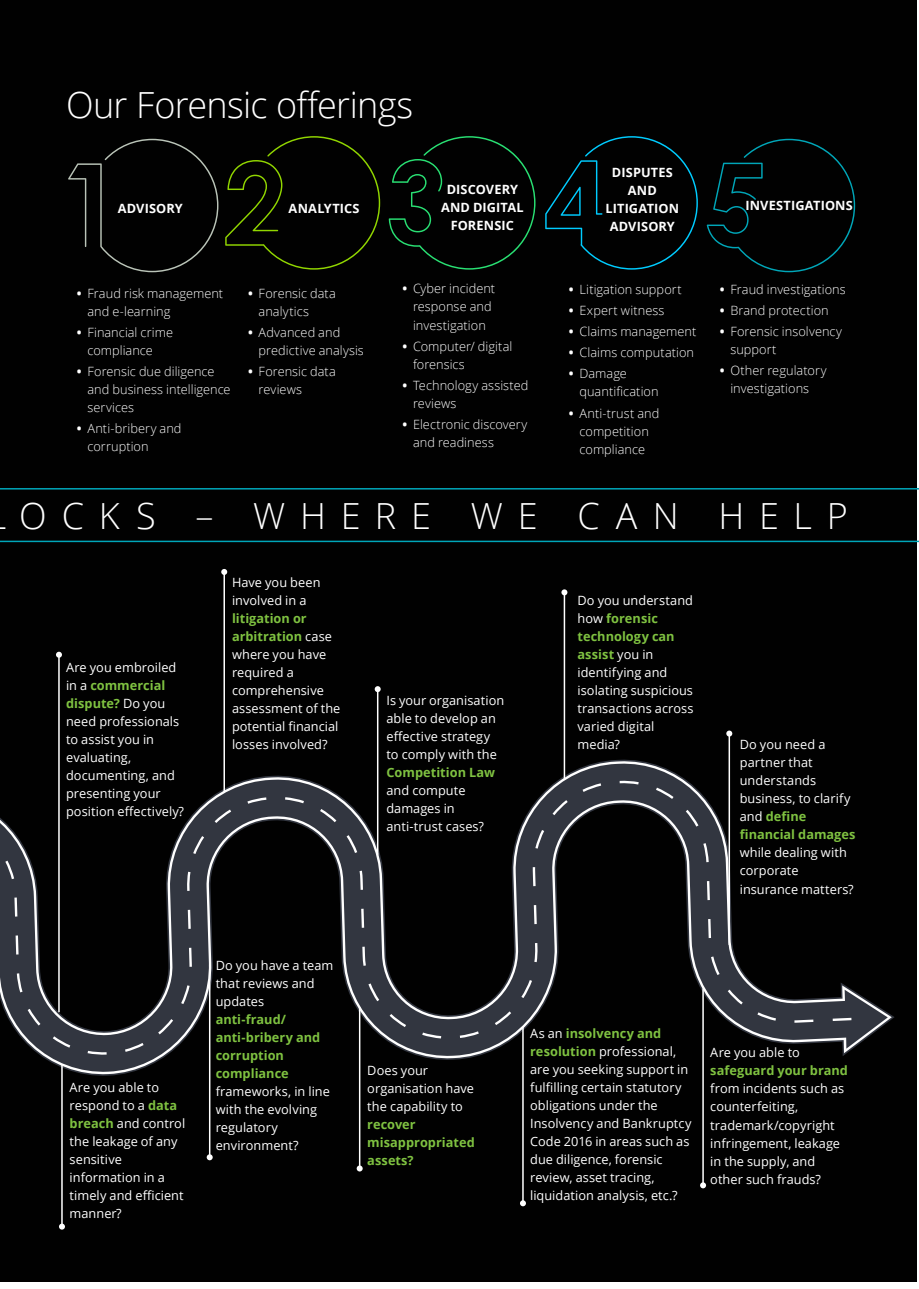
<style>
.page{position:relative;width:919px;height:1289px;background:#fff}
.page>*{position:absolute;margin:0;border:0;box-sizing:border-box;transform-origin:0 0}
.t1{font:300 36px "Open Sans";letter-spacing:-.02em;color:#fff}
.t2{font:300 36px "Open Sans";letter-spacing:.415em;color:#fff}
.t3{font:12.75px/18px "Open Sans";letter-spacing:.005em;color:#fff}
.t4{font:300 12.75px/18px "Open Sans";letter-spacing:.005em;color:#fff}
.t5{font:700 12.75px/18px "Open Sans";color:#7fc241}
.t6{font:700 12.75px/18px "Open Sans";letter-spacing:.01em;color:#fff;text-align:center}
.s1{font-weight:700}
.s2{font-weight:700;color:#7fc241}
</style>
<div class="page">
<div style="left:0;top:0;width:916px;height:1280px;background:#010101"></div>
<svg style="left:39px;top:761px;width:848px;height:313px"></svg>
<svg style="left:0;top:780px;width:813px;height:274px"></svg>
<svg style="left:832px;top:1017px;width:19px;height:4px"></svg>
<hr style="left:58px;top:654px;width:2px;height:358px;background:#fff">
<svg style="left:56px;top:651px;width:6px;height:6px"></svg>
<hr style="left:223px;top:572px;width:2px;height:220px;background:#fff">
<svg style="left:221px;top:569px;width:6px;height:6px"></svg>
<hr style="left:563px;top:592px;width:2px;height:187px;background:#fff">
<svg style="left:561px;top:589px;width:6px;height:6px"></svg>
<hr style="left:728px;top:733px;width:2px;height:211px;background:#fff">
<svg style="left:726px;top:730px;width:6px;height:6px"></svg>
<hr style="left:377px;top:689px;width:1px;height:165px;background:#fff">
<svg style="left:374px;top:686px;width:6px;height:6px"></svg>
<hr style="left:61px;top:1063px;width:2px;height:163px;background:#fff">
<svg style="left:59px;top:1223px;width:6px;height:6px"></svg>
<hr style="left:209px;top:964px;width:1px;height:193px;background:#fff">
<svg style="left:207px;top:1154px;width:6px;height:6px"></svg>
<hr style="left:359px;top:1006px;width:1px;height:162px;background:#fff">
<svg style="left:356px;top:1165px;width:6px;height:6px"></svg>
<hr style="left:522px;top:1026px;width:1px;height:177px;background:#fff">
<svg style="left:520px;top:1200px;width:6px;height:6px"></svg>
<hr style="left:702px;top:988px;width:1px;height:197px;background:#fff">
<svg style="left:700px;top:1182px;width:6px;height:6px"></svg>
<hr style="left:0;top:488px;width:918px;height:1px;background:#00a6b9">
<hr style="left:0;top:540px;width:918px;height:2px;background:#00a6b9">
<svg style="left:225px;top:136px;width:155px;height:134px"></svg>
<svg style="left:706px;top:139px;width:149px;height:133px"></svg>
<svg style="left:68px;top:139px;width:150px;height:133px"></svg>
<svg style="left:545px;top:136px;width:152px;height:134px"></svg>
<svg style="left:388px;top:136px;width:147px;height:134px"></svg>
<h1 class="t1" style="left:66px;top:80px;width:348px">Our Forensic offerings</h1>
<p class="t6" style="left:118px;top:199px;width:67px">ADVISORY</p>
<p class="t6" style="left:605px;top:163px;width:75px">DISPUTES<br>AND<br>LITIGATION<br>ADVISORY</p>
<p class="t6" style="left:441px;top:180px;width:84px">DISCOVERY<br>AND DIGITAL<br>FORENSIC</p>
<p class="t6" style="left:288px;top:199px;width:72px">ANALYTICS</p>
<p class="t6" style="left:745px;top:196px;width:109px">INVESTIGATIONS</p>
<p class="t4" style="left:87px;top:284px;width:137px;text-indent:-11px"><span class="s1">•</span> Fraud risk management and e-learning</p>
<p class="t4" style="left:87px;top:323px;width:87px;text-indent:-11px"><span class="s1">•</span> Financial crime compliance</p>
<p class="t4" style="left:87px;top:362px;width:145px;text-indent:-11px"><span class="s1">•</span> Forensic due diligence and business intelligence services</p>
<p class="t4" style="left:87px;top:419px;width:96px;text-indent:-11px"><span class="s1">•</span> Anti-bribery and corruption</p>
<p class="t4" style="left:258px;top:284px;width:79px;text-indent:-11px"><span class="s1">•</span> Forensic data analytics</p>
<p class="t4" style="left:258px;top:323px;width:107px;text-indent:-11px"><span class="s1">•</span> Advanced and predictive analysis</p>
<p class="t4" style="left:258px;top:362px;width:79px;text-indent:-11px"><span class="s1">•</span> Forensic data reviews</p>
<p class="t4" style="left:402px;top:279px;width:94px;text-align:center"><span class="s1">•</span> Cyber incident response and investigation</p>
<p class="t4" style="left:413px;top:337px;width:101px;text-indent:-11px"><span class="s1">•</span> Computer/ digital forensics</p>
<p class="t4" style="left:413px;top:376px;width:117px;text-indent:-11px"><span class="s1">•</span> Technology assisted reviews</p>
<p class="t4" style="left:413px;top:415px;width:116px;text-indent:-11px"><span class="s1">•</span> Electronic discovery and readiness</p>
<p class="t4" style="left:569px;top:279px;width:114px"><span class="s1">•</span> Litigation support</p>
<p class="t4" style="left:569px;top:301px;width:97px"><span class="s1">•</span> Expert witness</p>
<p class="t4" style="left:569px;top:322px;width:129px"><span class="s1">•</span> Claims management</p>
<p class="t4" style="left:569px;top:343px;width:127px"><span class="s1">•</span> Claims computation</p>
<p class="t4" style="left:579px;top:364px;width:81px;text-indent:-11px"><span class="s1">•</span> Damage quantification</p>
<p class="t4" style="left:569px;top:403px;width:92px;text-align:center"><span class="s1">•</span> Anti-trust and competition compliance</p>
<p class="t4" style="left:719px;top:279px;width:127px"><span class="s1">•</span> Fraud investigations</p>
<p class="t4" style="left:719px;top:301px;width:110px"><span class="s1">•</span> Brand protection</p>
<p class="t4" style="left:730px;top:322px;width:113px;text-indent:-11px"><span class="s1">•</span> Forensic insolvency support</p>
<p class="t4" style="left:719px;top:361px;width:108px;text-align:center"><span class="s1">•</span> Other regulatory investigations</p>
<h1 class="t2" style="left:19px;top:491px;width:830px">OCKS – WHERE WE CAN HELP</h1>
<p class="t3" style="left:66px;top:658px;width:119px">Are you embroiled in a <span class="s2">commercial dispute?</span> Do you need professionals to assist you in evaluating, documenting, and presenting your position effectively?</p>
<p class="t3" style="left:70px;top:1077px;width:117px">Are you able to respond to a <span class="s2">data breach</span> and control the leakage of any sensitive information in a timely and efficient manner?</p>
<p class="t3" style="left:232px;top:573px;width:90px">Have you been involved in a</p>
<p class="t3" style="left:232px;top:609px;width:110px"><span class="s2">litigation or arbitration</span> case where you have required a comprehensive assessment of the potential financial losses involved?</p>
<p class="t3" style="left:216px;top:955px;width:119px">Do you have a team that reviews and updates</p>
<p class="t5" style="left:216px;top:1009px;width:106px">anti-fraud/ anti-bribery and corruption compliance</p>
<p class="t3" style="left:216px;top:1081px;width:116px">frameworks, in line with the evolving regulatory environment?</p>
<p class="t3" style="left:386px;top:691px;width:119px">Is your organisation able to develop an effective strategy to comply with the</p>
<p class="t5" style="left:386px;top:763px;width:110px">Competition Law</p>
<p class="t3" style="left:386px;top:781px;width:99px">and compute damages in anti-trust cases?</p>
<p class="t3" style="left:577px;top:591px;width:117px">Do you understand how <span class="s2">forensic technology can assist</span> you in identifying and isolating suspicious transactions across varied digital media?</p>
<p class="t3" style="left:739px;top:735px;width:117px">Do you need a partner that understands business, to clarify and <span class="s2">define financial damages</span></p>
<p class="t3" style="left:739px;top:843px;width:115px">while dealing with corporate insurance matters?</p>
<p class="t3" style="left:367px;top:1061px;width:108px">Does your organisation have the capability to</p>
<p class="t5" style="left:367px;top:1115px;width:109px">recover misappropriated assets?</p>
<p class="t3" style="left:530px;top:1023px;width:163px">As an <span class="s2">insolvency and resolution</span> professional, are you seeking support in fulfilling certain statutory obligations under the<br>Insolvency and Bankruptcy<br>Code 2016 in areas such as due diligence, forensic review, asset tracing, liquidation analysis, etc.?</p>
<p class="t3" style="left:710px;top:1043px;width:91px">Are you able to</p>
<p class="t5" style="left:710px;top:1061px;width:139px">safeguard your brand</p>
<p class="t3" style="left:710px;top:1079px;width:135px">from incidents such as counterfeiting, trademark/copyright infringement, leakage in the supply, and other such frauds?</p>
</div>
